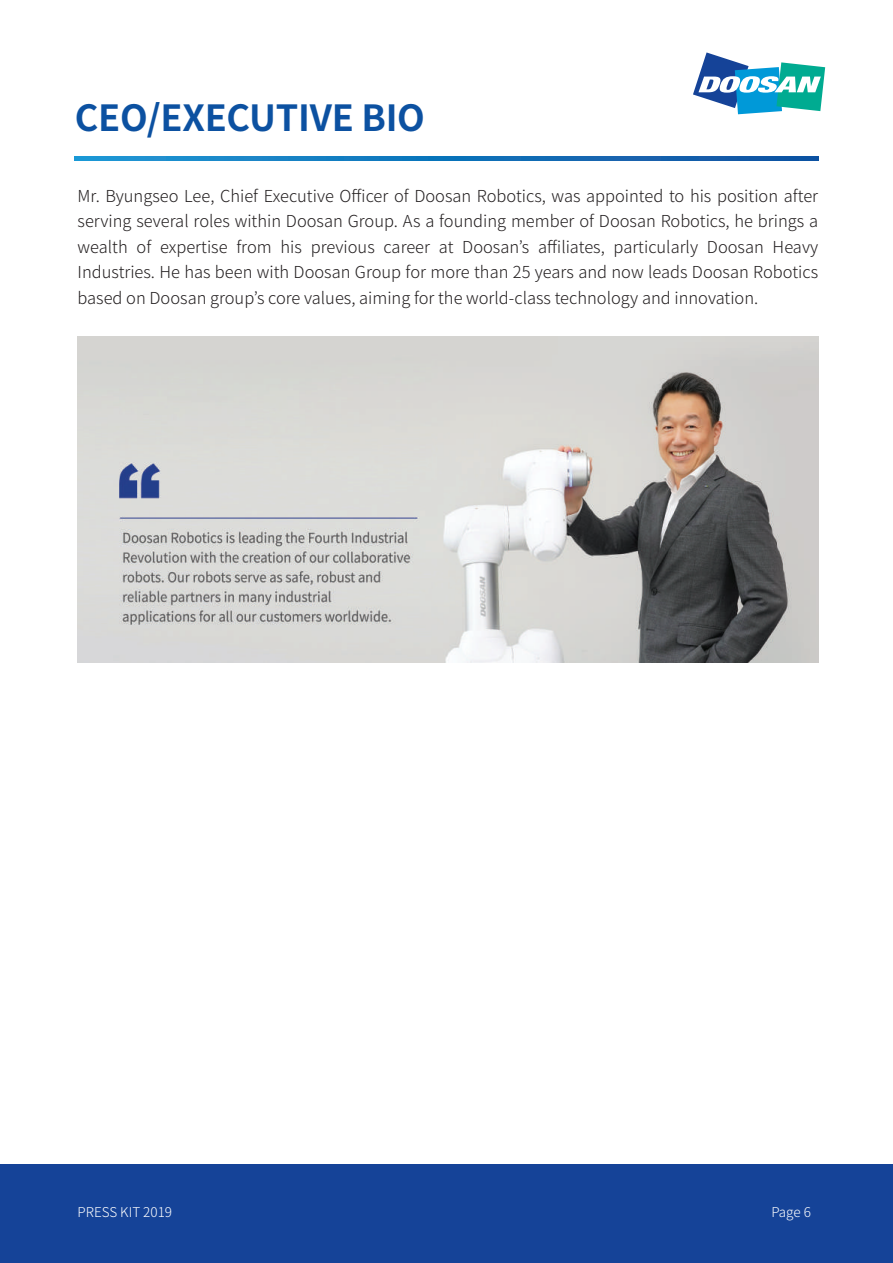
<style>
.page{position:relative;width:893px;height:1263px;background:#fff}
.page>*{position:absolute;margin:0;border:0;box-sizing:border-box;transform-origin:0 0}
.t1{font:700 36px "Noto Sans CJ Kkr";letter-spacing:-.01em;color:#0c51a1}
.t2{font:300 16.5px/25.5px "Noto Sans CJ Kkr";color:#231f20;text-align:justify}
.t3{font:300 13.5px "Noto Sans CJ Kkr";color:#fff}
</style>
<div class="page">
<svg style="left:75px;top:157px;width:743px;height:4px;background:#1473ba"></svg>
<div style="left:0;top:1164px;width:893px;height:99px;background:#154398"></div>
<img style="left:78px;top:337px;width:741px;height:326px">
<svg style="left:693px;top:52px;width:132px;height:62px"></svg>
<h1 class="t1" style="left:75px;top:97px;width:352px">CEO/EXECUTIVE BIO</h1>
<p class="t2" style="left:78px;top:183px;width:742px">Mr. Byungseo Lee, Chief Executive Officer of Doosan Robotics, was appointed to his position after serving several roles within Doosan Group. As a founding member of Doosan Robotics, he brings a wealth of expertise from his previous career at Doosan’s affiliates, particularly Doosan Heavy Industries. He has been with Doosan Group for more than 25 years and now leads Doosan Robotics based on Doosan group’s core values, aiming for the world-class technology and innovation.</p>
<p class="t3" style="left:78px;top:1204px;width:96px">PRESS KIT 2019</p>
<p class="t3" style="left:771px;top:1204px;width:41px">Page 6</p>
</div>
